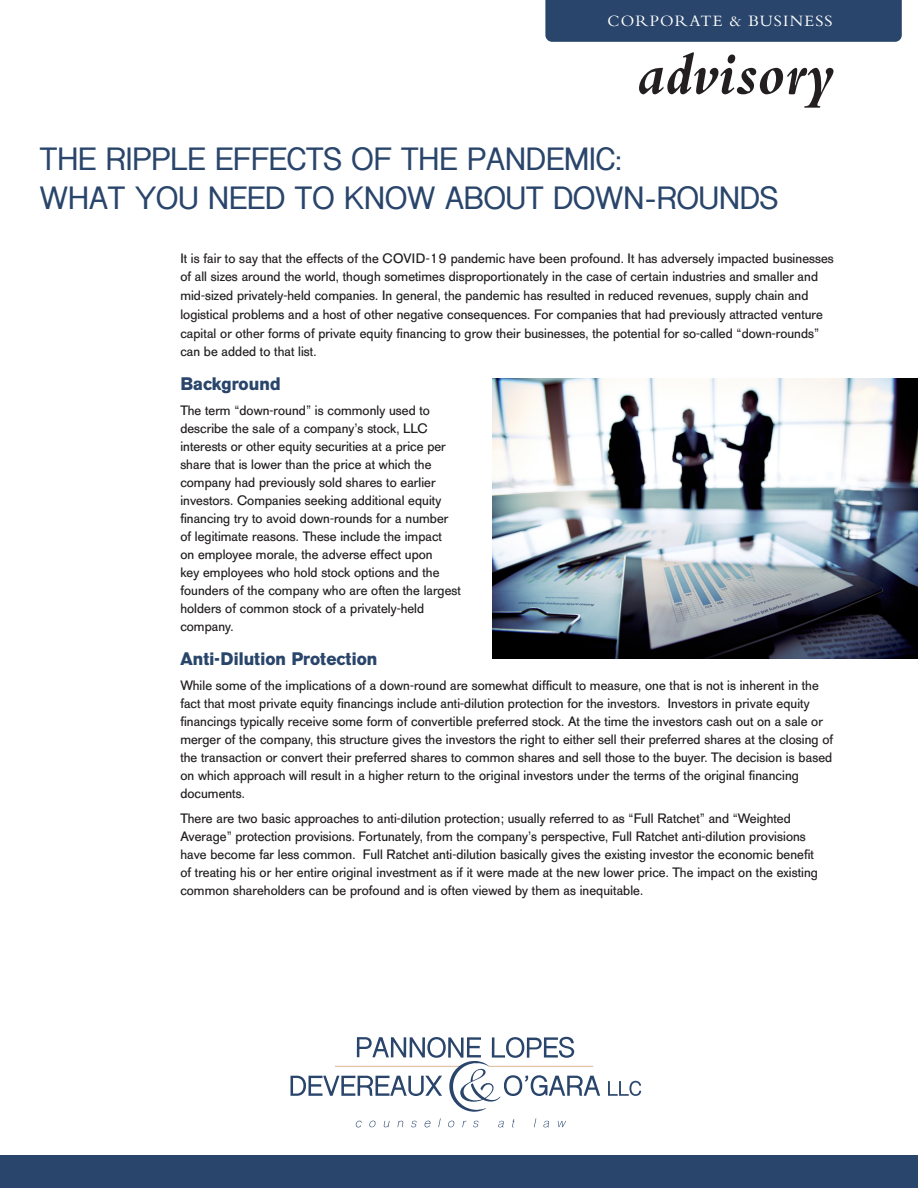
<style>
.page{position:relative;width:918px;height:1188px;background:#fff}
.page>*{position:absolute;margin:0;border:0;box-sizing:border-box;transform-origin:0 0}
.t1{font:italic 700 61.5px "Bembo";color:#231f20}
.t2{font:700 30px/39px "Shree Dev 0714";color:#29456b}
.t3{font:700 18px "AG Old Face";letter-spacing:.005em;color:#29456b}
.t4{font:16.5px "Bembo";letter-spacing:.07em;color:#fff}
.t5{font:13.5px/18px "AG Old Face";letter-spacing:.005em;color:#231f20}
</style>
<div class="page">
<div style="left:0;top:1156px;width:918px;height:32px;background:#29456b"></div>
<svg style="left:608px;top:1081px;width:33px;height:15px"></svg>
<svg style="left:356px;top:1121px;width:6px;height:6px"></svg>
<svg style="left:369px;top:1121px;width:7px;height:6px"></svg>
<svg style="left:384px;top:1121px;width:6px;height:6px"></svg>
<svg style="left:397px;top:1121px;width:6px;height:6px"></svg>
<svg style="left:411px;top:1121px;width:6px;height:6px"></svg>
<svg style="left:424px;top:1121px;width:7px;height:6px"></svg>
<svg style="left:438px;top:1118px;width:3px;height:9px"></svg>
<svg style="left:448px;top:1121px;width:6px;height:6px"></svg>
<svg style="left:473px;top:1121px;width:6px;height:6px"></svg>
<svg style="left:498px;top:1121px;width:6px;height:6px"></svg>
<svg style="left:512px;top:1119px;width:3px;height:8px"></svg>
<svg style="left:534px;top:1118px;width:2px;height:9px"></svg>
<svg style="left:543px;top:1121px;width:6px;height:6px"></svg>
<svg style="left:558px;top:1121px;width:8px;height:6px"></svg>
<svg style="left:291px;top:1037px;width:309px;height:75px"></svg>
<div style="left:545px;top:0;width:357px;height:42px;background:#29456b"></div>
<img style="left:492px;top:378px;width:426px;height:281px">
<p class="t4" style="left:608px;top:11px;width:227px">CORPORATE &amp; BUSINESS</p>
<p class="t1" style="left:637px;top:41px;width:199px">advisory</p>
<p class="t2" style="left:40px;top:140px;width:740px">THE RIPPLE EFFECTS OF THE PANDEMIC:<br>WHAT YOU NEED TO KNOW ABOUT DOWN-ROUNDS</p>
<p class="t5" style="left:180px;top:249px;width:655px;line-height:18.8px">It is fair to say that the effects of the COVID-19 pandemic have been profound. It has adversely impacted businesses of all sizes around the world, though sometimes disproportionately in the case of certain industries and smaller and mid-sized privately-held companies. In general, the pandemic has resulted in reduced revenues, supply chain and logistical problems and a host of other negative consequences. For companies that had previously attracted venture capital or other forms of private equity financing to grow their businesses, the potential for so-called “down-rounds” can be added to that list.</p>
<p class="t3" style="left:180px;top:373px;width:102px">Background</p>
<p class="t5" style="left:180px;top:402px;width:282px">The term “down-round” is commonly used to describe the sale of a company’s stock, LLC interests or other equity securities at a price per share that is lower than the price at which the company had previously sold shares to earlier investors. Companies seeking additional equity financing try to avoid down-rounds for a number of legitimate reasons. These include the impact<br>on employee morale, the adverse effect upon<br>key employees who hold stock options and the founders of the company who are often the largest holders of common stock of a privately-held company.</p>
<p class="t3" style="left:180px;top:648px;width:199px">Anti-Dilution Protection</p>
<p class="t5" style="left:180px;top:677px;width:654px">While some of the implications of a down-round are somewhat difficult to measure, one that is not is inherent in the fact that most private equity financings include anti-dilution protection for the investors. Investors in private equity financings typically receive some form of convertible preferred stock. At the time the investors cash out on a sale or merger of the company, this structure gives the investors the right to either sell their preferred shares at the closing of the transaction or convert their preferred shares to common shares and sell those to the buyer. The decision is based on which approach will result in a higher return to the original investors under the terms of the original financing documents.</p>
<p class="t5" style="left:180px;top:810px;width:639px">There are two basic approaches to anti-dilution protection; usually referred to as “Full Ratchet” and “Weighted Average” protection provisions. Fortunately, from the company’s perspective, Full Ratchet anti-dilution provisions have become far less common. Full Ratchet anti-dilution basically gives the existing investor the economic benefit of treating his or her entire original investment as if it were made at the new lower price. The impact on the existing common shareholders can be profound and is often viewed by them as inequitable.</p>
</div>
